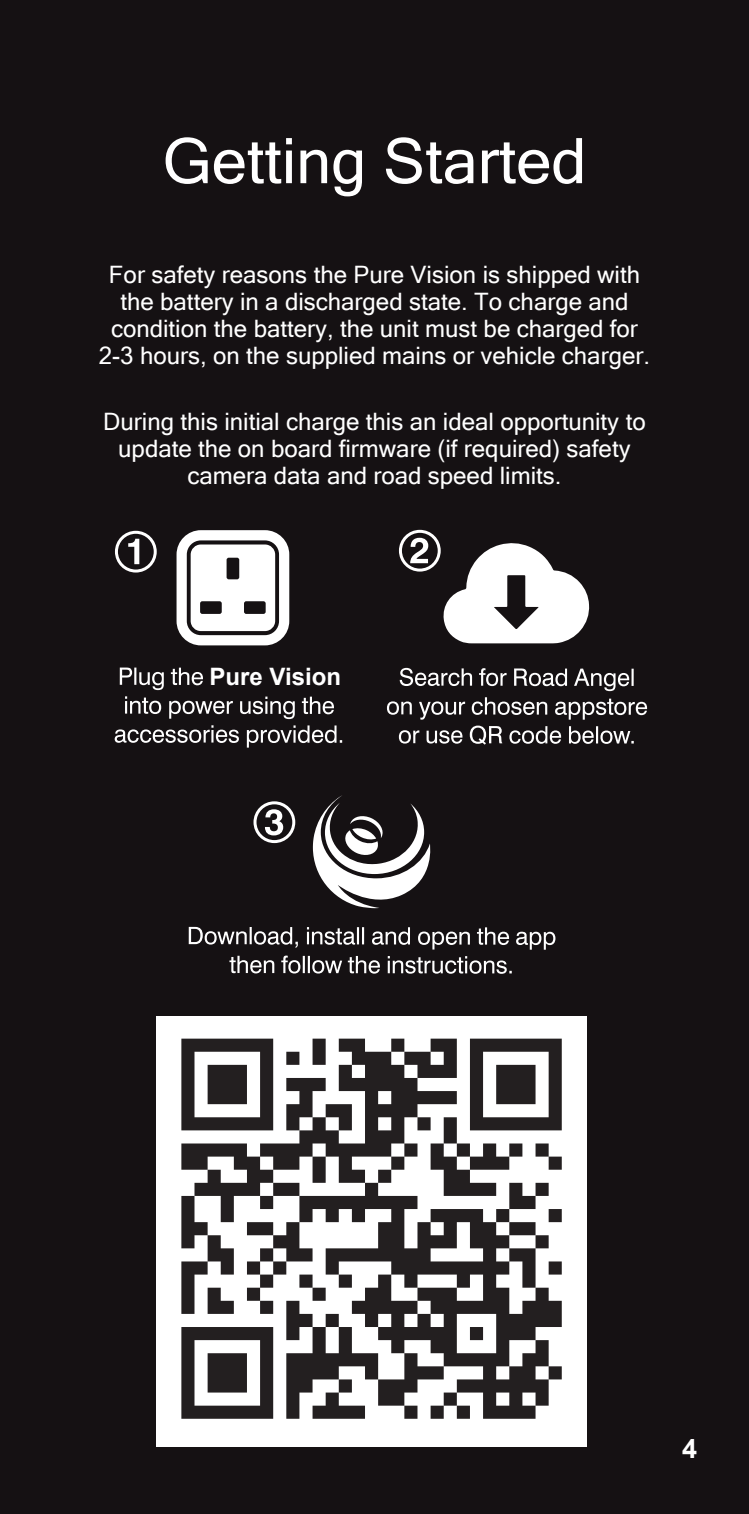
<style>
.page{position:relative;width:749px;height:1514px;background:#fff}
.page>*{position:absolute;margin:0;border:0;box-sizing:border-box;transform-origin:0 0}
.t1{font:63px "Microsoft Sans Serif";color:#fff}
.t2{font:700 27px "Arial";color:#fff}
.t3{font:24px/27px "Microsoft Sans Serif";color:#fff;text-align:center}
.t4{font:700 24px "Arial";color:#fff}
</style>
<div class="page">
<div style="left:0;top:0;width:748px;height:1514px;background:#151113"></div>
<svg style="left:120px;top:667px;width:44px;height:23px"></svg>
<svg style="left:171px;top:668px;width:32px;height:17px"></svg>
<svg style="left:125px;top:696px;width:36px;height:18px"></svg>
<svg style="left:169px;top:701px;width:64px;height:18px"></svg>
<svg style="left:240px;top:696px;width:55px;height:23px"></svg>
<svg style="left:302px;top:697px;width:32px;height:17px"></svg>
<svg style="left:115px;top:725px;width:124px;height:18px"></svg>
<svg style="left:247px;top:725px;width:95px;height:22px"></svg>
<svg style="left:176px;top:530px;width:113px;height:115px"></svg>
<svg style="left:189px;top:927px;width:58px;height:17px"></svg>
<hr style="left:249px;top:927px;width:3px;height:17px;background:#fff">
<svg style="left:254px;top:927px;width:44px;height:21px"></svg>
<svg style="left:307px;top:927px;width:57px;height:18px"></svg>
<svg style="left:372px;top:927px;width:38px;height:18px"></svg>
<svg style="left:418px;top:931px;width:52px;height:18px"></svg>
<svg style="left:477px;top:927px;width:32px;height:18px"></svg>
<svg style="left:516px;top:932px;width:39px;height:18px"></svg>
<svg style="left:229px;top:956px;width:45px;height:17px"></svg>
<svg style="left:281px;top:955px;width:19px;height:18px"></svg>
<hr style="left:302px;top:956px;width:3px;height:17px;background:#fff">
<svg style="left:308px;top:956px;width:34px;height:17px"></svg>
<svg style="left:348px;top:956px;width:32px;height:17px"></svg>
<svg style="left:387px;top:956px;width:124px;height:18px"></svg>
<svg style="left:313px;top:795px;width:118px;height:114px"></svg>
<svg style="left:128px;top:539px;width:11px;height:25px"></svg>
<div style="left:115px;top:531px;width:42px;height:41px;border:3px solid #fff;border-radius:50%"></div>
<svg style="left:399px;top:668px;width:73px;height:18px"></svg>
<svg style="left:479px;top:668px;width:27px;height:18px"></svg>
<svg style="left:514px;top:668px;width:53px;height:18px"></svg>
<svg style="left:574px;top:668px;width:59px;height:23px"></svg>
<svg style="left:387px;top:697px;width:260px;height:48px"></svg>
<svg style="left:443px;top:543px;width:146px;height:100px"></svg>
<svg style="left:410px;top:538px;width:18px;height:25px"></svg>
<div style="left:399px;top:530px;width:41px;height:41px;border:3px solid #fff;border-radius:50%"></div>
<svg style="left:265px;top:809px;width:18px;height:26px"></svg>
<div style="left:253px;top:801px;width:42px;height:42px;border:3px solid #fff;border-radius:50%"></div>
<div style="left:156px;top:1017px;width:430px;height:430px;background:#fff"></div>
<svg style="left:181px;top:1038px;width:380px;height:380px"></svg>
<h1 class="t1" style="left:163px;top:120px;width:425px">Getting Started</h1>
<p class="t3" style="left:99px;top:261px;width:552px">For safety reasons the Pure Vision is shipped with the battery in a discharged state. To charge and condition the battery, the unit must be charged for 2-3 hours, on the supplied mains or vehicle charger.</p>
<p class="t3" style="left:103px;top:408px;width:544px">During this initial charge this an ideal opportunity to update the on board firmware (if required) safety camera data and road speed limits.</p>
<p class="t4" style="left:209px;top:659px;width:133px">Pure Vision</p>
<p class="t2" style="left:682px;top:1430px;width:17px">4</p>
</div>
